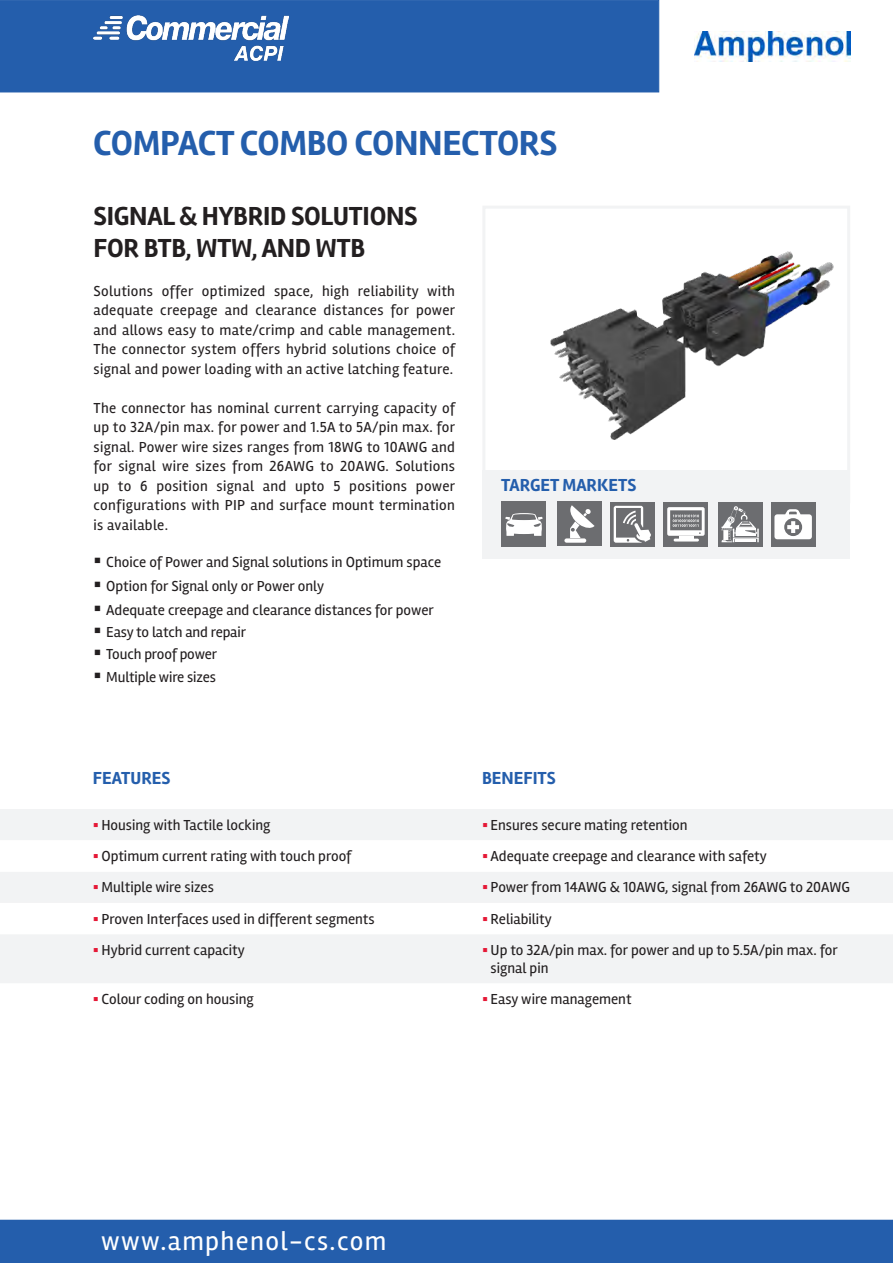
<style>
.page{position:relative;width:893px;height:1263px;background:#fff}
.page>*{position:absolute;margin:0;border:0;box-sizing:border-box;transform-origin:0 0}
.t1{font:700 36px "Rambla";letter-spacing:-.01em;color:#245eac}
.t2{font:700 27px/32.4px "Rambla";letter-spacing:-.01em;color:#231f20}
.t3{font:27px "Rambla";letter-spacing:.05em;color:#fff}
.t4{font:700 18px "Rambla";color:#245eac}
.t5{font:15px/19.5px "Rambla";color:#231f20;text-align:justify}
.s1{color:#e51836}
</style>
<div class="page">
<div style="left:0;top:0;width:659px;height:92px;background:#245eac"></div>
<div style="left:0;top:1220px;width:893px;height:43px;background:#245eac"></div>
<img style="left:94px;top:15px;width:194px;height:45px">
<img style="left:695px;top:32px;width:155px;height:30px">
<div style="left:482px;top:470px;width:368px;height:88px;background:#f2f3f4"></div>
<div style="left:0;top:809px;width:893px;height:31px;background:#f2f3f4"></div>
<svg style="left:0;top:872px;width:893px;height:111px;fill:#f2f3f4"></svg>
<div style="left:501px;top:502px;width:45px;height:45px;background:#6c6d70"></div>
<svg style="left:505px;top:513px;width:38px;height:23px"></svg>
<img style="left:484px;top:218px;width:366px;height:242px">
<div style="left:557px;top:501px;width:45px;height:45px;background:#6c6d70"></div>
<div style="left:564px;top:538px;width:22px;height:5px;background:#fff;border-radius:2px"></div>
<svg style="left:570px;top:505px;width:25px;height:33px"></svg>
<div style="left:610px;top:502px;width:45px;height:45px;background:#6c6d70"></div>
<svg style="left:614px;top:506px;width:37px;height:37px"></svg>
<div style="left:663px;top:502px;width:45px;height:45px;background:#6c6d70"></div>
<hr style="left:674px;top:539px;width:25px;height:2px;background:#fff">
<svg style="left:667px;top:507px;width:38px;height:32px"></svg>
<div style="left:718px;top:502px;width:44px;height:45px;background:#6c6d70"></div>
<svg style="left:721px;top:506px;width:38px;height:37px"></svg>
<div style="left:771px;top:502px;width:45px;height:45px;background:#6c6d70"></div>
<svg style="left:774px;top:509px;width:38px;height:30px"></svg>
<p class="t1" style="left:93px;top:121px;width:466px">COMPACT COMBO CONNECTORS</p>
<p class="t2" style="left:94px;top:200px;width:326px">SIGNAL &amp; HYBRID SOLUTIONS<br>FOR BTB, WTW, AND WTB</p>
<p class="t5" style="left:94px;top:281px;width:363px">Solutions offer optimized space, high reliability with adequate creepage and clearance distances for power and allows easy to mate/crimp and cable management.<br>The connector system offers hybrid solutions choice of signal and power loading with an active latching feature.</p>
<p class="t5" style="left:94px;top:398px;width:363px">The connector has nominal current carrying capacity of up to 32A/pin max. for power and 1.5A to 5A/pin max. for signal. Power wire sizes ranges from 18WG to 10AWG and for signal wire sizes from 26AWG to 20AWG. Solutions up to 6 position signal and upto 5 positions power configurations with PIP and surface mount termination is available.</p>
<p class="t5" style="left:94px;top:552px;width:349px">▪ Choice of Power and Signal solutions in Optimum space</p>
<p class="t5" style="left:94px;top:576px;width:232px">▪ Option for Signal only or Power only</p>
<p class="t5" style="left:94px;top:600px;width:342px">▪ Adequate creepage and clearance distances for power</p>
<p class="t5" style="left:94px;top:622px;width:154px">▪ Easy to latch and repair</p>
<p class="t5" style="left:94px;top:644px;width:125px">▪ Touch proof power</p>
<p class="t5" style="left:94px;top:667px;width:124px">▪ Multiple wire sizes</p>
<p class="t4" style="left:501px;top:475px;width:137px">TARGET MARKETS</p>
<p class="t4" style="left:93px;top:767px;width:79px">FEATURES</p>
<p class="t4" style="left:482px;top:767px;width:75px">BENEFITS</p>
<p class="t5" style="left:93px;top:815px;width:179px"><span class="s1">▪</span> Housing with Tactile locking</p>
<p class="t5" style="left:482px;top:815px;width:207px"><span class="s1">▪</span> Ensures secure mating retention</p>
<p class="t5" style="left:93px;top:846px;width:260px"><span class="s1">▪</span> Optimum current rating with touch proof</p>
<p class="t5" style="left:482px;top:846px;width:286px"><span class="s1">▪</span> Adequate creepage and clearance with safety</p>
<p class="t5" style="left:93px;top:877px;width:122px"><span class="s1">▪</span> Multiple wire sizes</p>
<p class="t5" style="left:482px;top:877px;width:369px"><span class="s1">▪</span> Power from 14AWG &amp; 10AWG, signal from 26AWG to 20AWG</p>
<p class="t5" style="left:93px;top:909px;width:283px"><span class="s1">▪</span> Proven Interfaces used in different segments</p>
<p class="t5" style="left:482px;top:909px;width:71px"><span class="s1">▪</span> Reliability</p>
<p class="t5" style="left:93px;top:940px;width:153px"><span class="s1">▪</span> Hybrid current capacity</p>
<p class="t5" style="left:491px;top:941px;width:349px;line-height:18px;text-indent:-9px"><span class="s1">▪</span> Up to 32A/pin max. for power and up to 5.5A/pin max. for signal pin</p>
<p class="t5" style="left:93px;top:989px;width:162px"><span class="s1">▪</span> Colour coding on housing</p>
<p class="t5" style="left:482px;top:989px;width:151px"><span class="s1">▪</span> Easy wire management</p>
<h2 class="t3" style="left:101px;top:1224px;width:287px">www.amphenol-cs.com</h2>
</div>
